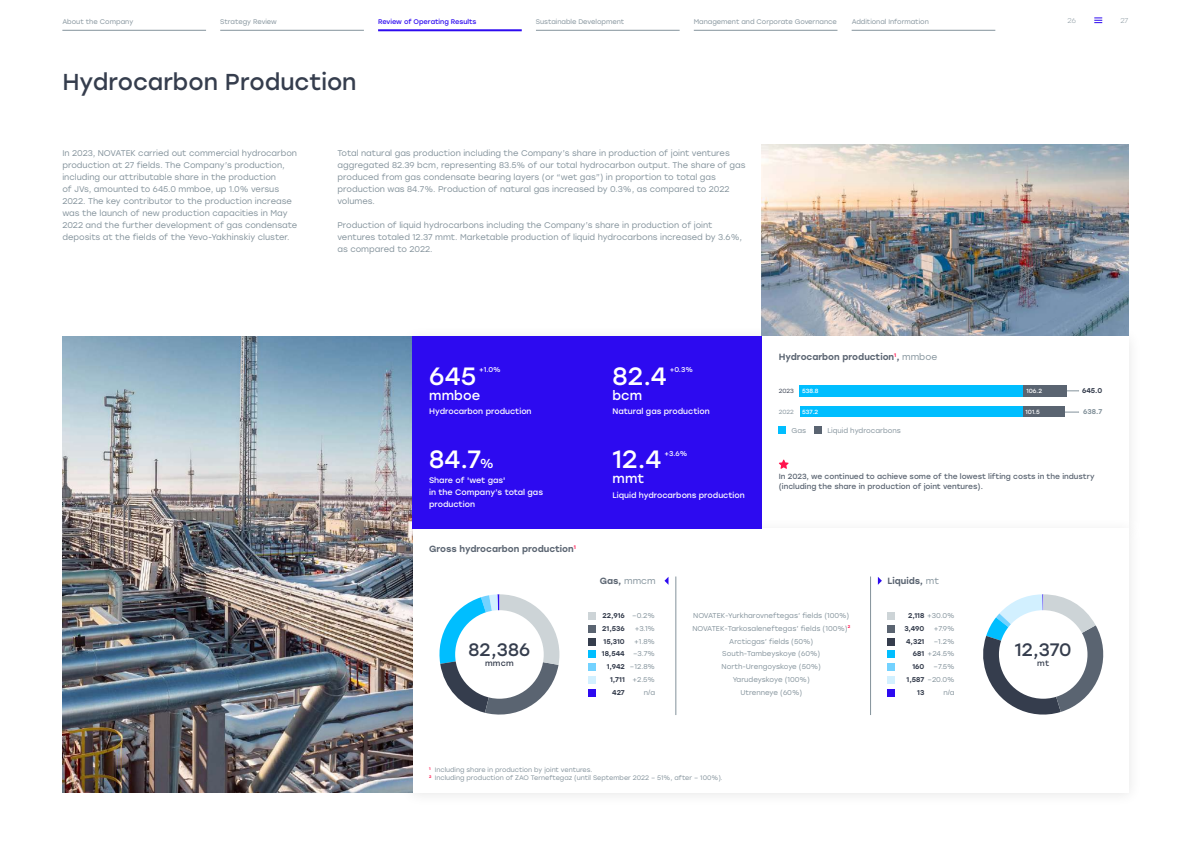
<style>
.page{position:relative;width:1191px;height:842px;background:#fff}
.page>*{position:absolute;margin:0;border:0;box-sizing:border-box;transform-origin:0 0}
.t1{font:25px "Stolzl";letter-spacing:.01em;color:#fff}
.t2{font:23px "Stolzl";color:#353d4d}
.t3{font:18px "Stolzl";letter-spacing:.005em;color:#353d4d}
.t4{font:13px "Stolzl";letter-spacing:.005em;color:#fff}
.t5{font:500 9px "Stolzl";color:#5a6471}
.t6{font:8.3px/12px "Stolzl";color:#83929b}
.t7{font:8px/12px "Stolzl";color:#fff}
.t8{font:8px "Stolzl";letter-spacing:.025em;color:#353d4d}
.t9{font:7.5px/10px "Stolzl";color:#5a6471}
.t10{font:7px/12.8px "Stolzl";color:#83929b;text-align:justify}
.t11{font:500 7px/12.8px "Stolzl";color:#353d4d}
.t12{font:7px "Stolzl";color:#fff}
.t13{font:500 7px "Stolzl";color:#83929b}
.t14{font:300 7px "Stolzl";color:#83929b}
.t15{font:6.7px "Stolzl";letter-spacing:-.005em;color:#83929b}
.t16{font:6.7px "Stolzl";letter-spacing:-.005em;color:#2d0af0}
.t17{font:6.5px/8px "Stolzl";color:#83929b}
.t18{font:6px "Stolzl";color:#fff}
.t19{font:6px "Stolzl";color:#83929b}
.t20{font:6px "Stolzl";color:#353d4d}
.s1{font-size:13px}
.s2{font-weight:400;color:#83929b}
.s3{font-weight:500;color:#353d4d}
</style>
<div class="page">
<div style="left:399px;top:517px;width:743px;height:290px;background:#fbfbfb"></div>
<div style="left:412px;top:528px;width:716px;height:264px;background:#fff"></div>
<svg style="left:778px;top:459px;width:10px;height:10px"></svg>
<div style="left:588px;top:613px;width:7px;height:7px;background:#cdd4d7"></div>
<div style="left:588px;top:625px;width:7px;height:7px;background:#5a6471"></div>
<div style="left:588px;top:638px;width:7px;height:7px;background:#353d4d"></div>
<div style="left:588px;top:651px;width:7px;height:7px;background:#00beff"></div>
<div style="left:588px;top:664px;width:7px;height:7px;background:#73d2ff"></div>
<div style="left:588px;top:676px;width:7px;height:7px;background:#d2f0ff"></div>
<div style="left:588px;top:689px;width:7px;height:7px;background:#2d0af0"></div>
<div style="left:887px;top:613px;width:7px;height:7px;background:#cdd4d7"></div>
<div style="left:887px;top:625px;width:7px;height:7px;background:#5a6471"></div>
<div style="left:887px;top:638px;width:7px;height:7px;background:#353d4d"></div>
<div style="left:887px;top:651px;width:7px;height:7px;background:#00beff"></div>
<div style="left:887px;top:664px;width:7px;height:7px;background:#73d2ff"></div>
<div style="left:887px;top:676px;width:7px;height:7px;background:#d2f0ff"></div>
<div style="left:887px;top:689px;width:7px;height:7px;background:#2d0af0"></div>
<svg style="left:439px;top:594px;width:120px;height:121px"></svg>
<div style="left:455px;top:610px;width:89px;height:89px;background:#fff;border-radius:50%"></div>
<svg style="left:983px;top:594px;width:120px;height:121px"></svg>
<div style="left:999px;top:610px;width:88px;height:89px;background:#fff;border-radius:50%"></div>
<hr style="left:675px;top:577px;width:1px;height:137px;background:#83929b">
<svg style="left:664px;top:577px;width:4px;height:8px"></svg>
<hr style="left:870px;top:577px;width:1px;height:137px;background:#83929b">
<svg style="left:878px;top:577px;width:4px;height:8px"></svg>
<div style="left:779px;top:426px;width:7px;height:8px;background:#00beff"></div>
<div style="left:814px;top:426px;width:7px;height:8px;background:#5a6471"></div>
<hr style="left:968px;top:391px;width:110px;height:1px;background:#83929b">
<hr style="left:968px;top:412px;width:110px;height:1px;background:#83929b">
<div style="left:1023px;top:385px;width:44px;height:11px;background:#5a6471"></div>
<div style="left:1022px;top:406px;width:42px;height:10px;background:#5a6471"></div>
<div style="left:800px;top:385px;width:223px;height:11px;background:#00beff"></div>
<div style="left:800px;top:406px;width:222px;height:10px;background:#00beff"></div>
<img style="left:62px;top:336px;width:350px;height:456px">
<div style="left:412px;top:336px;width:350px;height:192px;background:#2d0af0"></div>
<img style="left:762px;top:144px;width:366px;height:192px">
<svg style="left:1094px;top:17px;width:8px;height:6px"></svg>
<hr style="left:536px;top:30px;width:143px;height:1px;background:#83929b">
<hr style="left:694px;top:30px;width:143px;height:1px;background:#83929b">
<hr style="left:851px;top:30px;width:144px;height:1px;background:#83929b">
<hr style="left:62px;top:30px;width:144px;height:1px;background:#83929b">
<hr style="left:220px;top:30px;width:144px;height:1px;background:#83929b">
<hr style="left:378px;top:29px;width:144px;height:2px;background:#2d0af0">
<p class="t15" style="left:62px;top:17px;width:72px">About the Company</p>
<p class="t15" style="left:220px;top:17px;width:58px">Strategy Review</p>
<p class="t16" style="left:378px;top:17px;width:100px">Review of Operating Results</p>
<p class="t15" style="left:536px;top:17px;width:90px">Sustainable Development</p>
<p class="t15" style="left:694px;top:17px;width:144px">Management and Corporate Governance</p>
<p class="t15" style="left:851px;top:17px;width:79px">Additional Information</p>
<p class="t14" style="left:1067px;top:16px;width:10px">26</p>
<p class="t14" style="left:1120px;top:16px;width:9px">27</p>
<h2 class="t2" style="left:62px;top:65px;width:296px">Hydrocarbon Production</h2>
<p class="t6" style="left:62px;top:147px;width:236px">In 2023, NOVATEK carried out commercial hydrocarbon production at 27 fields. The Company’s production, including our attributable share in the production<br>of JVs, amounted to 645.0 mmboe, up 1.0% versus 2022. The key contributor to the production increase was the launch of new production capacities in May 2022 and the further development of gas condensate deposits at the fields of the Yevo-Yakhinskiy cluster.</p>
<p class="t6" style="left:337px;top:147px;width:410px">Total natural gas production including the Company’s share in production of joint ventures aggregated 82.39 bcm, representing 83.5% of our total hydrocarbon output. The share of gas produced from gas condensate bearing layers (or “wet gas”) in proportion to total gas production was 84.7%. Production of natural gas increased by 0.3%, as compared to 2022 volumes.</p>
<p class="t6" style="left:337px;top:219px;width:406px">Production of liquid hydrocarbons including the Company’s share in production of joint ventures totaled 12.37 mmt. Marketable production of liquid hydrocarbons increased by 3.6%, as compared to 2022.</p>
<p class="t12" style="left:479px;top:365px;width:23px">+1.0%</p>
<h1 class="t1" style="left:612px;top:358px;width:56px">82.4</h1>
<h3 class="t4" style="left:612px;top:386px;width:31px">bcm</h3>
<p class="t7" style="left:612px;top:405px;width:99px">Natural gas production</p>
<h1 class="t1" style="left:429px;top:358px;width:49px">645</h1>
<h3 class="t4" style="left:429px;top:386px;width:53px">mmboe</h3>
<p class="t7" style="left:429px;top:405px;width:104px">Hydrocarbon production</p>
<p class="t12" style="left:670px;top:365px;width:25px">+0.3%</p>
<h1 class="t1" style="left:429px;top:441px;width:66px">84.7<span class="s1">%</span></h1>
<p class="t7" style="left:429px;top:473px;width:115px">Share of 'wet gas'<br>in the Company’s total gas production</p>
<p class="t5" style="left:429px;top:542px;width:148px">Gross hydrocarbon production<sup>1</sup></p>
<h1 class="t1" style="left:612px;top:441px;width:50px">12.4</h1>
<h3 class="t4" style="left:612px;top:469px;width:33px">mmt</h3>
<p class="t7" style="left:612px;top:488px;width:134px">Liquid hydrocarbons production</p>
<p class="t12" style="left:664px;top:448px;width:24px">+3.6%</p>
<p class="t5" style="left:779px;top:350px;width:160px">Hydrocarbon production<sup>1</sup>, <span class="s2">mmboe</span></p>
<p class="t20" style="left:779px;top:386px;width:17px">2023</p>
<p class="t18" style="left:802px;top:387px;width:18px">538.8</p>
<p class="t18" style="left:1026px;top:387px;width:17px">106.2</p>
<p class="t11" style="left:1082px;top:384px;width:22px">645.0</p>
<p class="t18" style="left:802px;top:408px;width:18px">537.2</p>
<p class="t18" style="left:1025px;top:408px;width:16px">101.5</p>
<p class="t19" style="left:779px;top:408px;width:17px">2022</p>
<p class="t13" style="left:1083px;top:407px;width:21px">638.7</p>
<p class="t10" style="left:791px;top:424px;width:16px">Gas</p>
<p class="t10" style="left:827px;top:424px;width:75px">Liquid hydrocarbons</p>
<p class="t9" style="left:779px;top:471px;width:317px">In 2023, we continued to achieve some of the lowest lifting costs in the industry (including the share in production of joint ventures).</p>
<h3 class="t3" style="left:468px;top:637px;width:63px">82,386</h3>
<p class="t8" style="left:485px;top:658px;width:30px">mmcm</p>
<p class="t5" style="left:599px;top:574px;width:57px">Gas, <span class="s2">mmcm</span></p>
<p class="t5" style="left:887px;top:574px;width:53px">Liquids, <span class="s2">mt</span></p>
<p class="t11" style="left:602px;top:609px;width:54px">22,916 <span class="s2">–0.2%</span></p>
<p class="t10" style="left:693px;top:609px;width:158px">NOVATEK-Yurkharovneftegas’ fields (100%)</p>
<p class="t11" style="left:602px;top:622px;width:24px">21,536</p>
<p class="t10" style="left:634px;top:622px;width:22px">+3.1%</p>
<p class="t10" style="left:692px;top:622px;width:159px">NOVATEK-Tarkosaleneftegas’ fields (100%)<sup>2</sup></p>
<p class="t11" style="left:603px;top:634px;width:23px">15,310</p>
<p class="t10" style="left:634px;top:634px;width:23px">+1.8%</p>
<p class="t10" style="left:729px;top:634px;width:86px">Arcticgas’ fields (50%)</p>
<p class="t11" style="left:602px;top:647px;width:55px">18,544 <span class="s2">–3.7%</span></p>
<p class="t10" style="left:722px;top:647px;width:100px">South-Tambeyskoye (60%)</p>
<p class="t10" style="left:607px;top:660px;width:50px"><span class="s3">1,942</span> –12.8%</p>
<p class="t10" style="left:721px;top:660px;width:101px">North-Urengoyskoye (50%)</p>
<p class="t11" style="left:610px;top:673px;width:47px">1,711 <span class="s2">+2.5%</span></p>
<p class="t10" style="left:733px;top:673px;width:79px">Yarudeyskoye (100%)</p>
<p class="t11" style="left:612px;top:685px;width:14px">427</p>
<p class="t10" style="left:644px;top:685px;width:13px">n/a</p>
<p class="t10" style="left:740px;top:685px;width:63px">Utrenneye (60%)</p>
<p class="t11" style="left:904px;top:609px;width:52px;text-indent:4px">2,118 <span class="s2">+30.0%<br></span>3,490</p>
<p class="t10" style="left:933px;top:622px;width:22px">+7.9%</p>
<p class="t11" style="left:906px;top:634px;width:20px">4,321</p>
<p class="t10" style="left:912px;top:634px;width:44px;text-indent:21px">–1.2% <span class="s3">681</span> +24.5% <span class="s3">160</span></p>
<p class="t10" style="left:933px;top:660px;width:23px">–7.5%</p>
<p class="t10" style="left:906px;top:673px;width:50px"><span class="s3">1,587</span> –20.0%</p>
<p class="t11" style="left:917px;top:685px;width:9px">13</p>
<p class="t10" style="left:943px;top:685px;width:13px">n/a</p>
<p class="t17" style="left:429px;top:765px;width:295px"><sup>1</sup> Including share in production by joint ventures.<br><sup>2</sup> Including production of ZAO Terneftegaz (until September 2022 – 51%, after – 100%).</p>
<h3 class="t3" style="left:1014px;top:637px;width:58px">12,370</h3>
<p class="t8" style="left:1037px;top:658px;width:13px">mt</p>
</div>
